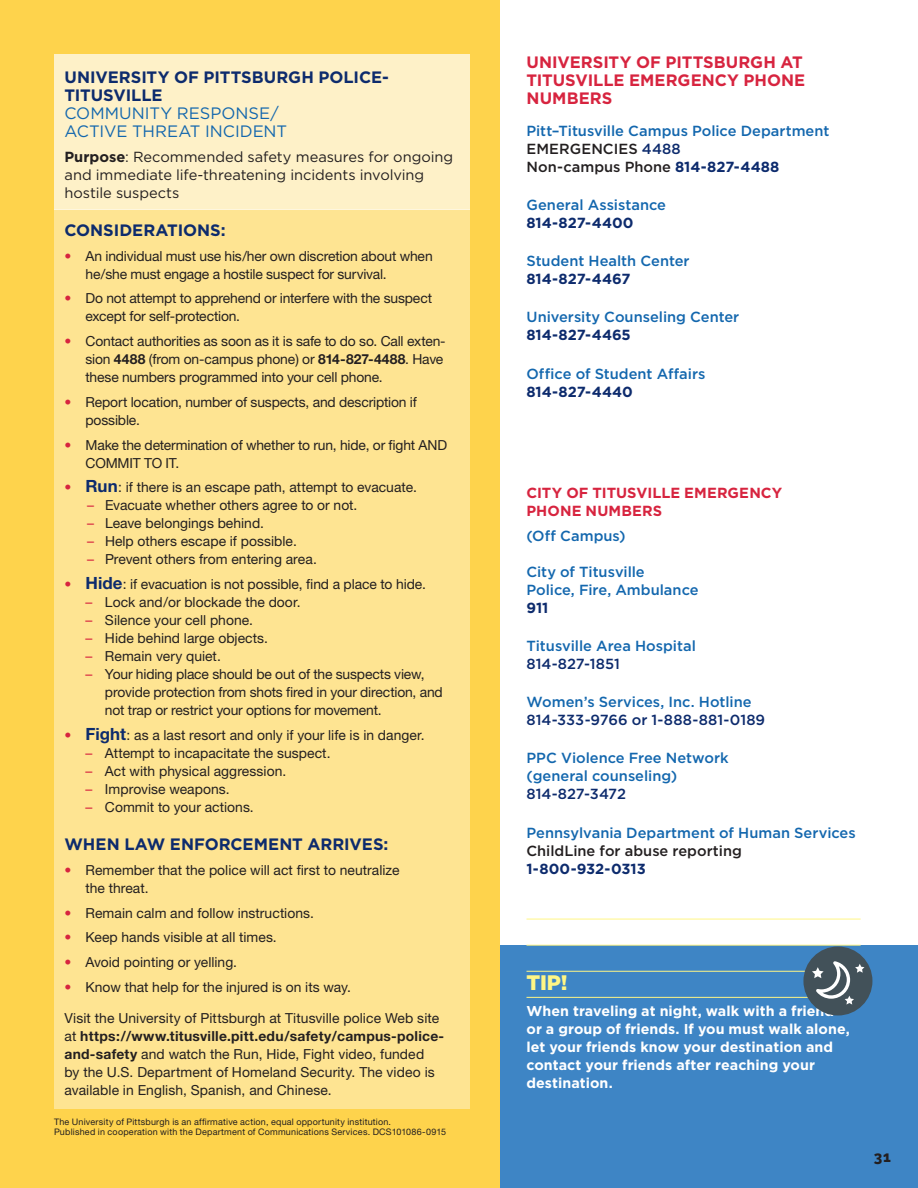
<style>
.page{position:relative;width:918px;height:1188px;background:#fff}
.page>*{position:absolute;margin:0;border:0;box-sizing:border-box;transform-origin:0 0}
.t1{font:900 21px "Gotham";color:#fff685}
.t2{font:700 16.5px/18px "Gotham";color:#0d2b6d}
.t3{font:700 16.5px/18px "Gotham";color:#d7243f}
.t4{font:16.5px/18px "Gotham";color:#1367ae}
.t5{font:800 15px "Raleway";color:#231f20}
.t6{font:500 14.7px/18px "Gotham";color:#1367ae}
.t7{font:14.7px/18px "Gotham";letter-spacing:-.005em;color:#231f20}
.t8{font:700 14.7px "Gotham";letter-spacing:-.005em;color:#0d2b6d}
.t9{font:500 14.7px "Gotham";color:#0d2b6d}
.t10{font:700 14.7px/18px "Gotham";letter-spacing:.005em;color:#d7243f}
.t11{font:500 14.7px "Gotham";color:#231f20}
.t12{font:700 14.25px/18px "Gotham";letter-spacing:.005em;color:#fff}
.t13{font:13.8px/18px "Helvetica Neue";letter-spacing:-.005em;color:#231f20}
.t14{font:9px/10.5px "Helvetica Neue";letter-spacing:.02em;color:#231f20}
.s1{font-weight:700}
.s2{color:#d7243f}
.s3{font-weight:700;font-size:16.8px;color:#0d2b6d}
.s4{color:#231f20}
.s5{color:#0d2b6d}
.s6{font-weight:700;color:#0d2b6d}
</style>
<div class="page">
<div style="left:454px;top:945px;width:464px;height:243px;background:#3e85c5"></div>
<div style="left:0;top:0;width:500px;height:1188px;background:#fed34c"></div>
<div style="left:54px;top:210px;width:415px;height:899px;background:#fee492"></div>
<div style="left:54px;top:54px;width:415px;height:156px;background:#fef1c8"></div>
<hr style="left:526px;top:919px;width:335px;height:1px;background:#fff685">
<hr style="left:526px;top:945px;width:335px;height:1px;background:#fff685">
<hr style="left:526px;top:971px;width:335px;height:1px;background:#fff685">
<hr style="left:526px;top:997px;width:335px;height:1px;background:#fff685">
<div style="left:803px;top:946px;width:69px;height:70px;background:#425159;border-radius:50%"></div>
<svg style="left:812px;top:961px;width:52px;height:44px"></svg>
<p class="t2" style="left:64px;top:68px;width:326px">UNIVERSITY OF PITTSBURGH POLICE-<br>TITUSVILLE</p>
<p class="t4" style="left:64px;top:104px;width:224px">COMMUNITY RESPONSE/<br>ACTIVE THREAT INCIDENT</p>
<p class="t7" style="left:64px;top:147px;width:390px"><span class="s1">Purpose</span>: Recommended safety measures for ongoing and immediate life-threatening incidents involving hostile suspects</p>
<p class="t2" style="left:64px;top:221px;width:163px">CONSIDERATIONS:</p>
<p class="t13" style="left:85px;top:246px;width:349px;text-indent:-21px"><span class="s2">•</span> An individual must use his/her own discretion about when he/she must engage a hostile suspect for survival.</p>
<p class="t13" style="left:85px;top:289px;width:348px;text-indent:-21px"><span class="s2">•</span> Do not attempt to apprehend or interfere with the suspect except for self-protection.</p>
<p class="t13" style="left:85px;top:332px;width:362px;text-indent:-21px"><span class="s2">•</span> Contact authorities as soon as it is safe to do so. Call exten&shy;sion <span class="s1">4488</span> (from on-campus phone) or <span class="s1">814-827-4488</span>. Have these numbers programmed into your cell phone.</p>
<p class="t13" style="left:86px;top:393px;width:333px;text-indent:-21px"><span class="s2">•</span> Report location, number of suspects, and description if possible.</p>
<p class="t13" style="left:86px;top:435px;width:363px;text-indent:-21px"><span class="s2">•</span> Make the determination of whether to run, hide, or fight AND<br>COMMIT TO IT.</p>
<p class="t13" style="left:65px;top:478px;width:354px"><span class="s2">•</span> <span class="s3">Run</span>: if there is an escape path, attempt to evacuate.</p>
<p class="t13" style="left:87px;top:496px;width:272px"><span class="s2">–</span> Evacuate whether others agree to or not.</p>
<p class="t13" style="left:87px;top:514px;width:179px"><span class="s2">–</span> Leave belongings behind.</p>
<p class="t13" style="left:87px;top:532px;width:211px"><span class="s2">–</span> Help others escape if possible.</p>
<p class="t13" style="left:87px;top:550px;width:231px"><span class="s2">–</span> Prevent others from entering area.</p>
<p class="t13" style="left:65px;top:575px;width:363px"><span class="s2">•</span> <span class="s3">Hide</span>: if evacuation is not possible, find a place to hide.</p>
<p class="t13" style="left:85px;top:593px;width:217px"><span class="s2">–</span> Lock and/or blockade the door.</p>
<p class="t13" style="left:85px;top:611px;width:169px"><span class="s2">–</span> Silence your cell phone.</p>
<p class="t13" style="left:85px;top:629px;width:184px"><span class="s2">–</span> Hide behind large objects.</p>
<p class="t13" style="left:85px;top:647px;width:137px"><span class="s2">–</span> Remain very quiet.</p>
<p class="t13" style="left:105px;top:665px;width:339px;text-indent:-20px"><span class="s2">–</span> Your hiding place should be out of the suspects view, provide protection from shots fired in your direction, and not trap or restrict your options for movement.</p>
<p class="t13" style="left:64px;top:726px;width:362px"><span class="s2">•</span> <span class="s3">Fight</span>: as a last resort and only if your life is in danger.</p>
<p class="t13" style="left:85px;top:744px;width:247px"><span class="s2">–</span> Attempt to incapacitate the suspect.</p>
<p class="t13" style="left:85px;top:762px;width:202px"><span class="s2">–</span> Act with physical aggression.</p>
<p class="t13" style="left:85px;top:780px;width:146px"><span class="s2">–</span> Improvise weapons.</p>
<p class="t13" style="left:85px;top:798px;width:170px"><span class="s2">–</span> Commit to your actions.</p>
<p class="t2" style="left:64px;top:835px;width:325px">WHEN LAW ENFORCEMENT ARRIVES:</p>
<p class="t13" style="left:85px;top:861px;width:316px;text-indent:-21px"><span class="s2">•</span> Remember that the police will act first to neutralize the threat.</p>
<p class="t13" style="left:65px;top:903px;width:251px"><span class="s2">•</span> Remain calm and follow instructions.</p>
<p class="t13" style="left:65px;top:928px;width:214px"><span class="s2">•</span> Keep hands visible at all times.</p>
<p class="t13" style="left:65px;top:953px;width:174px"><span class="s2">•</span> Avoid pointing or yelling.</p>
<p class="t13" style="left:65px;top:978px;width:288px"><span class="s2">•</span> Know that help for the injured is on its way.</p>
<p class="t13" style="left:65px;top:1009px;width:381px">Visit the University of Pittsburgh at Titusville police Web site at <span class="s1">https://www.titusville.pitt.edu/safety/campus-police&shy;and-safety</span> and watch the Run, Hide, Fight video, funded<br>by the U.S. Department of Homeland Security. The video is available in English, Spanish, and Chinese.</p>
<p class="t14" style="left:54px;top:1116px;width:394px">The University of Pittsburgh is an affirmative action, equal opportunity institution.<br>Published in cooperation with the Department of Communications Services. DCS101086-0915</p>
<p class="t3" style="left:526px;top:53px;width:280px">UNIVERSITY OF PITTSBURGH AT<br>TITUSVILLE EMERGENCY PHONE<br>NUMBERS</p>
<p class="t6" style="left:526px;top:121px;width:304px">Pitt–Titusville Campus Police Department<br><span class="s4">EMERGENCIES</span> <span class="s5">4488<br></span><span class="s4">Non-campus Phone</span> <span class="s6">814-827-4488</span></p>
<p class="t6" style="left:526px;top:195px;width:141px">General Assistance</p>
<p class="t8" style="left:526px;top:214px;width:109px">814-827-4400</p>
<p class="t6" style="left:526px;top:252px;width:165px">Student Health Center</p>
<p class="t8" style="left:526px;top:270px;width:106px">814-827-4467</p>
<p class="t6" style="left:526px;top:308px;width:214px">University Counseling Center</p>
<p class="t8" style="left:526px;top:327px;width:106px">814-827-4465</p>
<p class="t6" style="left:526px;top:364px;width:180px">Office of Student Affairs</p>
<p class="t8" style="left:526px;top:383px;width:108px">814-827-4440</p>
<p class="t10" style="left:526px;top:483px;width:257px">CITY OF TITUSVILLE EMERGENCY<br>PHONE NUMBERS</p>
<p class="t6" style="left:526px;top:526px;width:100px">(Off Campus)</p>
<p class="t6" style="left:526px;top:562px;width:174px">City of Titusville<br>Police, Fire, Ambulance</p>
<p class="t8" style="left:526px;top:599px;width:23px">911</p>
<p class="t6" style="left:526px;top:636px;width:171px">Titusville Area Hospital</p>
<p class="t9" style="left:526px;top:655px;width:95px">814-827-1851</p>
<p class="t6" style="left:526px;top:693px;width:227px">Women’s Services, Inc. Hotline</p>
<p class="t9" style="left:526px;top:712px;width:240px">814-333-9766 or 1-888-881-0189</p>
<p class="t6" style="left:526px;top:749px;width:204px">PPC Violence Free Network (general counseling)</p>
<p class="t9" style="left:526px;top:786px;width:101px">814-827-3472</p>
<p class="t6" style="left:526px;top:823px;width:331px">Pennsylvania Department of Human Services</p>
<p class="t11" style="left:526px;top:842px;width:217px">ChildLine for abuse reporting</p>
<p class="t8" style="left:526px;top:860px;width:121px">1-800-932-0313</p>
<h1 class="t1" style="left:526px;top:971px;width:43px">TIP!</h1>
<p class="t12" style="left:526px;top:1002px;width:325px">When traveling at night, walk with a friend or a group of friends. If you must walk alone, let your friends know your destination and contact your friends after reaching your destination.</p>
<p class="t5" style="left:874px;top:1148px;width:19px">31</p>
</div>
